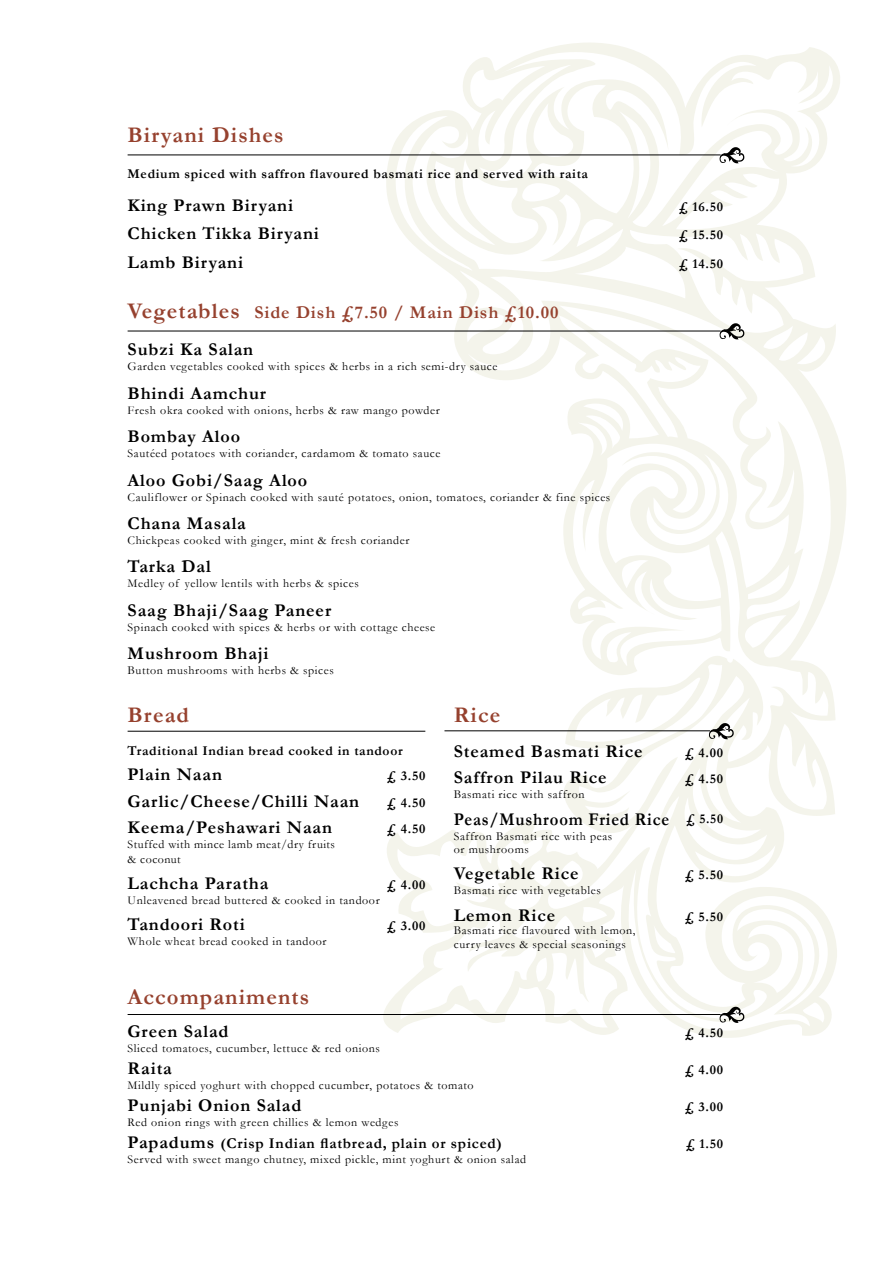
<style>
.page{position:relative;width:889px;height:1276px;background:#fff}
.page>*{position:absolute;margin:0;border:0;box-sizing:border-box;transform-origin:0 0}
.t1{font:700 22.5px "Garamond";letter-spacing:.05em;color:#96412e}
.t2{font:700 18px "Garamond";letter-spacing:.05em;color:#000}
.t3{font:700 18px/36.9px "Garamond";letter-spacing:.05em;color:#96412e}
.t4{font:700 18px "Garamond";letter-spacing:.05em;color:#000;scale:.92 1}
.t5{font:700 15px "Garamond";letter-spacing:.05em;color:#000}
.t6{font:700 13.5px "Garamond";letter-spacing:.05em;color:#000}
.t7{font:12px/13.5px "Garamond";letter-spacing:.05em;color:#000}
.s1{font-size:22.5px}
.s2{color:#000}
.s3{font-size:13.5px}
.s4{font-size:18px}
</style>
<div class="page">
<svg style="left:357px;top:43px;width:489px;height:995px"></svg>
<hr style="left:128px;top:731px;width:297px;height:1px;background:#000">
<svg style="left:719px;top:147px;width:26px;height:16px"></svg>
<hr style="left:128px;top:154px;width:592px;height:1px;background:#000">
<svg style="left:719px;top:323px;width:26px;height:16px"></svg>
<hr style="left:128px;top:331px;width:592px;height:1px;background:#000">
<svg style="left:708px;top:722px;width:26px;height:17px"></svg>
<hr style="left:444px;top:730px;width:266px;height:1px;background:#000">
<svg style="left:719px;top:1006px;width:26px;height:17px"></svg>
<hr style="left:128px;top:1014px;width:592px;height:1px;background:#000">
<h1 class="t1" style="left:128px;top:122px;width:157px">Biryani Dishes</h1>
<p class="t6" style="left:128px;top:166px;width:462px">Medium spiced with saffron flavoured basmati rice and served with raita</p>
<h2 class="t2" style="left:128px;top:195px;width:167px">King Prawn Biryani</h2>
<p class="t6" style="left:678px;top:199px;width:46px">£ 16.50</p>
<h2 class="t2" style="left:128px;top:223px;width:193px">Chicken Tikka Biryani</h2>
<p class="t6" style="left:678px;top:227px;width:46px">£ 15.50</p>
<h2 class="t2" style="left:128px;top:251px;width:117px">Lamb Biryani</h2>
<p class="t6" style="left:678px;top:255px;width:46px">£ 14.50</p>
<h2 class="t3" style="left:128px;top:294px;width:432px"><span class="s1">Vegetables</span> Side Dish £7.50 / Main Dish £10.00<br><span class="s2">Subzi Ka Salan</span></h2>
<p class="t7" style="left:128px;top:360px;width:371px">Garden vegetables cooked with spices &amp; herbs in a rich semi-dry sauce</p>
<h2 class="t2" style="left:128px;top:382px;width:140px">Bhindi Aamchur</h2>
<p class="t7" style="left:128px;top:403px;width:314px">Fresh okra cooked with onions, herbs &amp; raw mango powder</p>
<h2 class="t2" style="left:128px;top:426px;width:114px">Bombay Aloo</h2>
<p class="t7" style="left:128px;top:446px;width:314px">Sautéed potatoes with coriander, cardamom &amp; tomato sauce</p>
<h2 class="t2" style="left:128px;top:469px;width:181px">Aloo Gobi/Saag Aloo</h2>
<p class="t7" style="left:128px;top:490px;width:484px">Cauliflower or Spinach cooked with sauté potatoes, onion, tomatoes, coriander &amp; fine spices</p>
<h2 class="t2" style="left:128px;top:512px;width:120px">Chana Masala</h2>
<p class="t7" style="left:128px;top:533px;width:283px">Chickpeas cooked with ginger, mint &amp; fresh coriander</p>
<h2 class="t2" style="left:128px;top:556px;width:85px">Tarka Dal</h2>
<p class="t7" style="left:128px;top:577px;width:233px">Medley of yellow lentils with herbs &amp; spices</p>
<h2 class="t2" style="left:128px;top:599px;width:205px">Saag Bhaji/Saag Paneer</h2>
<p class="t7" style="left:128px;top:620px;width:309px">Spinach cooked with spices &amp; herbs or with cottage cheese</p>
<h2 class="t2" style="left:128px;top:642px;width:142px">Mushroom Bhaji</h2>
<p class="t7" style="left:128px;top:663px;width:208px">Button mushrooms with herbs &amp; spices</p>
<h1 class="t1" style="left:128px;top:701px;width:63px">Bread</h1>
<p class="t6" style="left:128px;top:743px;width:277px">Traditional Indian bread cooked in tandoor</p>
<h2 class="t2" style="left:128px;top:764px;width:96px">Plain Naan</h2>
<p class="t6" style="left:387px;top:768px;width:40px">£ 3.50</p>
<h2 class="t2" style="left:128px;top:790px;width:233px">Garlic/Cheese/Chilli Naan</h2>
<p class="t6" style="left:387px;top:794px;width:40px">£ 4.50</p>
<h2 class="t2" style="left:128px;top:816px;width:206px">Keema/Peshawari Naan</h2>
<p class="t6" style="left:387px;top:820px;width:40px">£ 4.50</p>
<p class="t7" style="left:128px;top:836px;width:209px;line-height:15px">Stuffed with mince lamb meat/dry fruits &amp; coconut</p>
<h2 class="t2" style="left:128px;top:872px;width:142px">Lachcha Paratha</h2>
<p class="t6" style="left:387px;top:876px;width:40px">£ 4.00</p>
<p class="t7" style="left:128px;top:893px;width:254px">Unleavened bread buttered &amp; cooked in tandoor</p>
<h2 class="t2" style="left:128px;top:914px;width:119px">Tandoori Roti</h2>
<p class="t6" style="left:387px;top:918px;width:40px">£ 3.00</p>
<p class="t7" style="left:128px;top:934px;width:200px">Whole wheat bread cooked in tandoor</p>
<h1 class="t1" style="left:454px;top:701px;width:48px">Rice</h1>
<h2 class="t2" style="left:454px;top:740px;width:190px">Steamed Basmati Rice</h2>
<p class="t6" style="left:684px;top:744px;width:40px">£ 4.00</p>
<h2 class="t2" style="left:454px;top:767px;width:154px">Saffron Pilau Rice</h2>
<p class="t6" style="left:684px;top:771px;width:40px">£ 4.50</p>
<p class="t7" style="left:454px;top:787px;width:132px">Basmati rice with saffron</p>
<h2 class="t4" style="left:454px;top:808px;width:294px">Peas/Mushroom Fried Rice <span class="s3">£ 5.50</span></h2>
<p class="t7" style="left:454px;top:829px;width:160px">Saffron Basmati rice with peas or mushrooms</p>
<h2 class="t2" style="left:454px;top:863px;width:126px">Vegetable Rice</h2>
<p class="t6" style="left:684px;top:867px;width:40px">£ 5.50</p>
<p class="t7" style="left:454px;top:883px;width:148px">Basmati rice with vegetables</p>
<h2 class="t2" style="left:454px;top:904px;width:103px">Lemon Rice</h2>
<p class="t6" style="left:684px;top:908px;width:40px">£ 5.50</p>
<p class="t7" style="left:454px;top:923px;width:183px">Basmati rice flavoured with lemon, curry leaves &amp; special seasonings</p>
<h1 class="t1" style="left:128px;top:983px;width:183px">Accompaniments</h1>
<h2 class="t2" style="left:128px;top:1020px;width:102px">Green Salad</h2>
<p class="t6" style="left:684px;top:1024px;width:40px">£ 4.50</p>
<p class="t7" style="left:128px;top:1041px;width:254px">Sliced tomatoes, cucumber, lettuce &amp; red onions</p>
<h2 class="t2" style="left:128px;top:1057px;width:46px">Raita</h2>
<p class="t6" style="left:684px;top:1061px;width:40px">£ 4.00</p>
<p class="t7" style="left:128px;top:1078px;width:348px">Mildly spiced yoghurt with chopped cucumber, potatoes &amp; tomato</p>
<h2 class="t2" style="left:128px;top:1094px;width:175px">Punjabi Onion Salad</h2>
<p class="t6" style="left:684px;top:1098px;width:40px">£ 3.00</p>
<p class="t7" style="left:128px;top:1115px;width:272px">Red onion rings with green chillies &amp; lemon wedges</p>
<p class="t5" style="left:128px;top:1134px;width:376px"><span class="s4">Papadums</span> (Crisp Indian flatbread, plain or spiced)</p>
<p class="t6" style="left:685px;top:1135px;width:39px">£ 1.50</p>
<p class="t7" style="left:128px;top:1152px;width:400px">Served with sweet mango chutney, mixed pickle, mint yoghurt &amp; onion salad</p>
</div>
